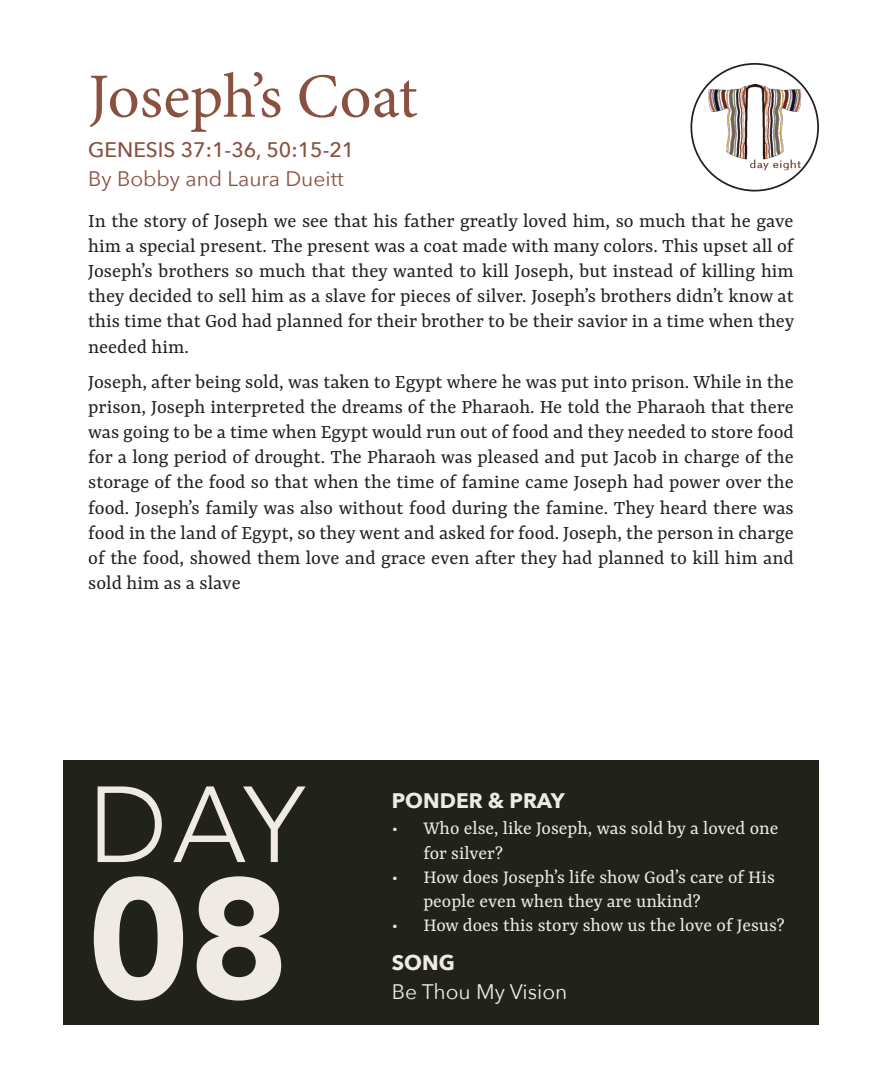
<style>
.page{position:relative;width:882px;height:1071px;background:#fff}
.page>*{position:absolute;margin:0;border:0;box-sizing:border-box;transform-origin:0 0}
.t1{font:900 169.75px "Avenir";color:#f0eae5}
.t2{font:300 106.75px "Avenir";color:#f0eae5}
.t3{font:63px "Minion Pro";color:#8a5040}
.t4{font:21px/25.2px "Yrsa";color:#231f20;text-align:justify}
.t5{font:500 21px "Avenir Next";color:#8a5040}
.t6{font:21px "Avenir Next";color:#8a5040}
.t7{font:700 21px "Avenir Next";color:#f0eae5}
.t8{font:21px "Avenir Next";color:#f0eae5}
.t9{font:20.12px/24.2px "Yrsa";color:#f0eae5}
</style>
<div class="page">
<div style="left:63px;top:760px;width:756px;height:264px;background:#21231a"></div>
<img style="left:708px;top:84px;width:93px;height:87px">
<p class="t3" style="left:88px;top:54px;width:331px">Joseph’s Coat</p>
<p class="t5" style="left:88px;top:132px;width:268px">GENESIS 37:1-36, 50:15-21</p>
<p class="t6" style="left:88px;top:161px;width:257px">By Bobby and Laura Dueitt</p>
<p class="t4" style="left:88px;top:209px;width:708px">In the story of Joseph we see that his father greatly loved him, so much that he gave him a special present. The present was a coat made with many colors. This upset all of Joseph’s brothers so much that they wanted to kill Joseph, but instead of killing him they decided to sell him as a slave for pieces of silver. Joseph’s brothers didn’t know at this time that God had planned for their brother to be their savior in a time when they needed him.</p>
<p class="t4" style="left:88px;top:370px;width:707px">Joseph, after being sold, was taken to Egypt where he was put into prison. While in the prison, Joseph interpreted the dreams of the Pharaoh. He told the Pharaoh that there was going to be a time when Egypt would run out of food and they needed to store food for a long period of drought. The Pharaoh was pleased and put Jacob in charge of the storage of the food so that when the time of famine came Joseph had power over the food. Joseph’s family was also without food during the famine. They heard there was food in the land of Egypt, so they went and asked for food. Joseph, the person in charge of the food, showed them love and grace even after they had planned to kill him and sold him as a slave</p>
<p class="t2" style="left:88px;top:762px;width:218px">DAY</p>
<p class="t1" style="left:88px;top:794px;width:202px">08</p>
<p class="t7" style="left:392px;top:782px;width:175px">PONDER &amp; PRAY</p>
<p class="t9" style="left:423px;top:817px;width:357px;text-indent:-32px">• Who else, like Joseph, was sold by a loved one for silver?</p>
<p class="t9" style="left:423px;top:866px;width:353px;text-indent:-32px">• How does Joseph’s life show God’s care of His people even when they are unkind?</p>
<p class="t9" style="left:392px;top:914px;width:394px">• How does this story show us the love of Jesus?</p>
<p class="t7" style="left:392px;top:944px;width:65px">SONG</p>
<p class="t8" style="left:392px;top:974px;width:177px">Be Thou My Vision</p>
</div>
